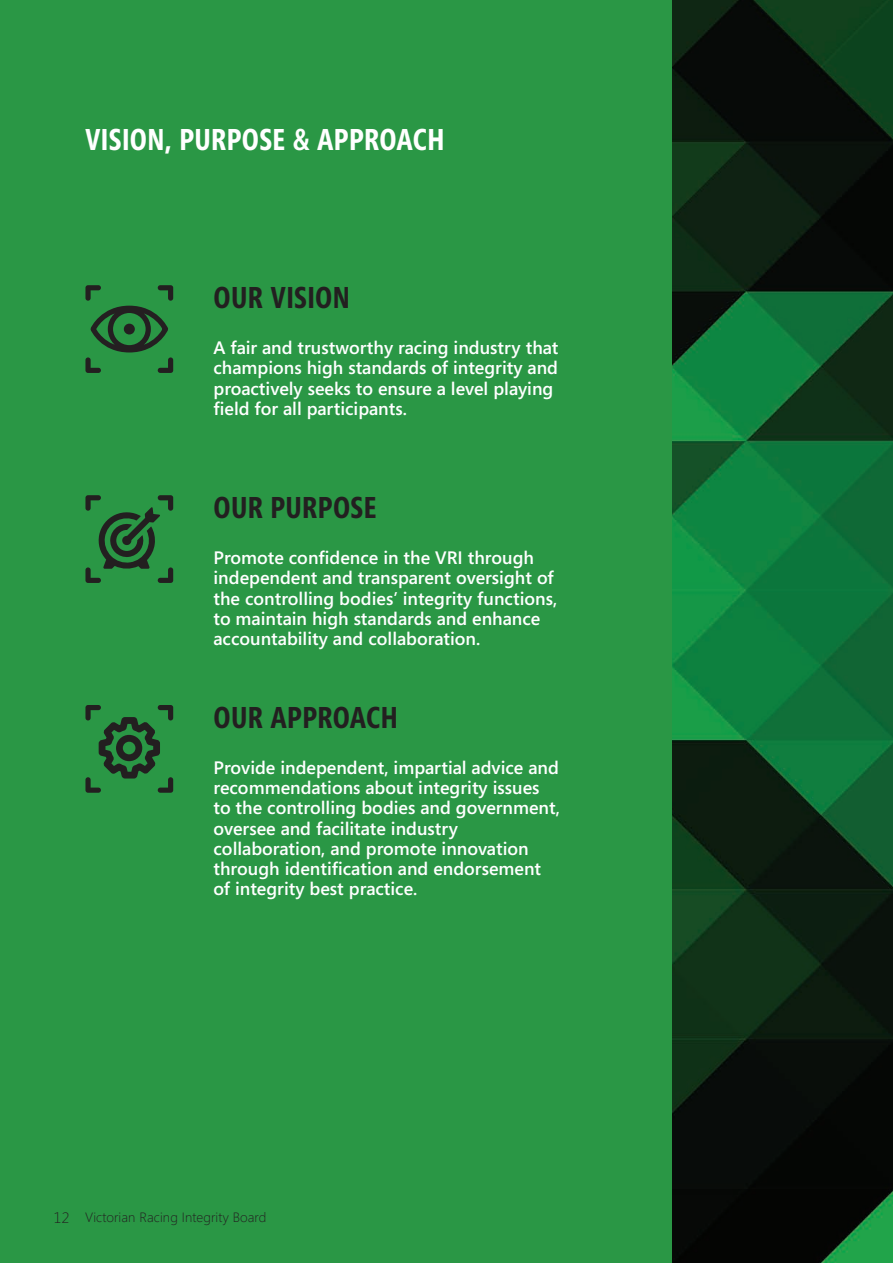
<style>
.page{position:relative;width:893px;height:1263px;background:#fff}
.page>*{position:absolute;margin:0;border:0;box-sizing:border-box;transform-origin:0 0}
.t1{font:700 30px "Segoe Condensed";letter-spacing:.01em;color:#231f20}
.Heading_2{font:700 30px "Segoe Condensed";letter-spacing:.01em;color:#fff}
.Paragraph_Style_2__intro_text{font:600 18px/20.2px "Segoe";color:#fff}
.t2{font:300 13.5px "Segoe";letter-spacing:.01em;color:#231f20}
.s1{font-size:15px}
</style>
<div class="page">
<img style="left:672px;top:0;width:221px;height:1263px">
<div style="left:0;top:0;width:672px;height:1263px;background:#2a9745"></div>
<svg style="left:85px;top:285px;width:88px;height:88px"></svg>
<svg style="left:85px;top:495px;width:88px;height:88px"></svg>
<svg style="left:85px;top:705px;width:88px;height:88px"></svg>
<div style="left:124px;top:324px;width:11px;height:10px;background:#241f21;border-radius:50%"></div>
<h2 class="Heading_2" style="left:85px;top:122px;width:361px">VISION, PURPOSE &amp; APPROACH</h2>
<p class="t1" style="left:213px;top:280px;width:138px">OUR VISION</p>
<p class="Paragraph_Style_2__intro_text" style="left:213px;top:338px;width:347px">A fair and trustworthy racing industry that champions high standards of integrity and proactively seeks to ensure a level playing field for all participants.</p>
<p class="t1" style="left:213px;top:490px;width:164px">OUR PURPOSE</p>
<p class="Paragraph_Style_2__intro_text" style="left:213px;top:548px;width:345px">Promote confidence in the VRI through independent and transparent oversight of the controlling bodies’ integrity functions, to maintain high standards and enhance accountability and collaboration.</p>
<p class="t1" style="left:213px;top:700px;width:186px">OUR APPROACH</p>
<p class="Paragraph_Style_2__intro_text" style="left:213px;top:757px;width:348px">Provide independent, impartial advice and recommendations about integrity issues to the controlling bodies and government, oversee and facilitate industry collaboration, and promote innovation through identification and endorsement of integrity best practice.</p>
<p class="t2" style="left:54px;top:1209px;width:214px"><span class="s1">12</span> Victorian Racing Integrity Board</p>
</div>
